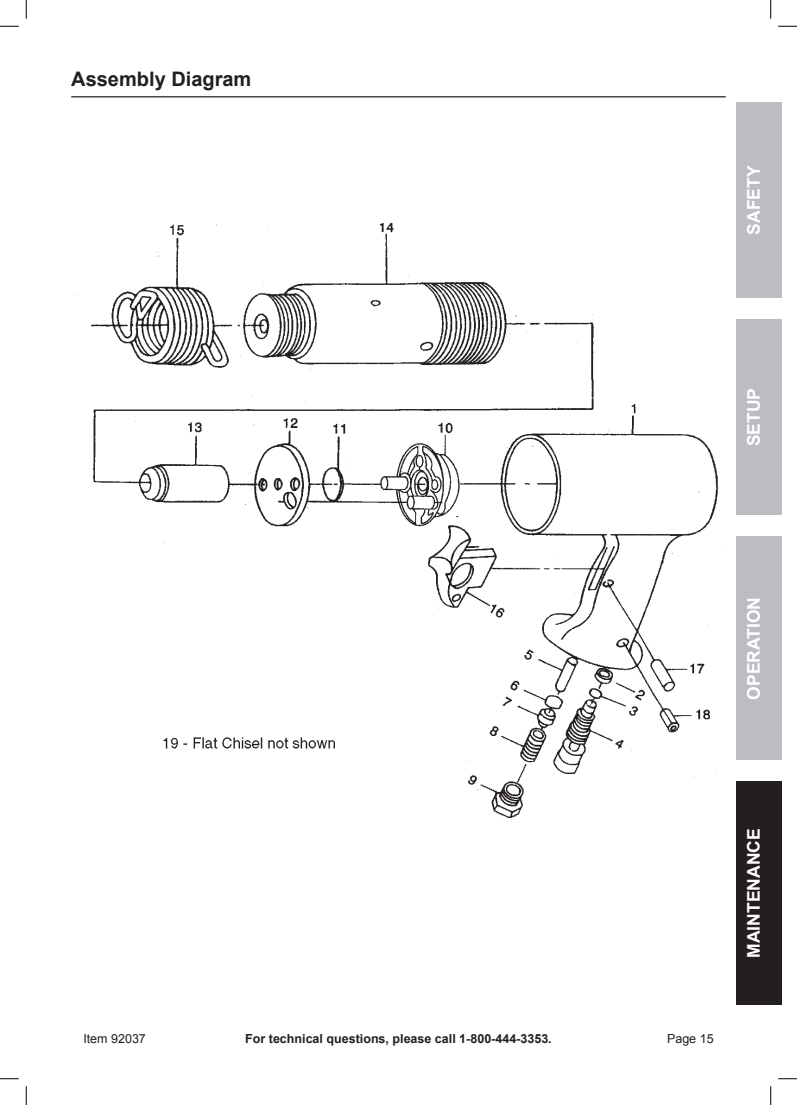
<style>
.page{position:relative;width:797px;height:1105px;background:#fff}
.page>*{position:absolute;margin:0;border:0;box-sizing:border-box;transform-origin:0 0}
.t1{font:700 20px "Arial";color:#231f20}
.t2{font:700 17.5px "Arial";color:#fff}
.t3{font:700 12.5px "Arial";color:#231f20}
.t4{font:12.5px "Arial";color:#231f20}
</style>
<div class="page">
<div style="left:736px;top:102px;width:45px;height:196px;background:#bcbdc0"></div>
<div style="left:736px;top:536px;width:45px;height:224px;background:#bcbdc0"></div>
<div style="left:736px;top:319px;width:45px;height:196px;background:#bcbdc0"></div>
<div style="left:736px;top:781px;width:45px;height:224px;background:#231f20"></div>
<hr style="left:71px;top:96px;width:654px;height:1px;background:#231f20">
<img style="left:74px;top:223px;width:645px;height:600px">
<svg style="left:0;top:25px;width:19px;height:2px"></svg>
<svg style="left:778px;top:25px;width:19px;height:2px"></svg>
<svg style="left:0;top:1078px;width:19px;height:1px"></svg>
<svg style="left:778px;top:1078px;width:19px;height:1px"></svg>
<svg style="left:25px;top:0;width:2px;height:19px"></svg>
<svg style="left:25px;top:1086px;width:2px;height:19px"></svg>
<svg style="left:770px;top:0;width:1px;height:19px"></svg>
<svg style="left:770px;top:1086px;width:1px;height:19px"></svg>
<h1 class="t1" style="left:71px;top:66px;width:182px">Assembly Diagram</h1>
<h2 class="t2" style="left:742px;top:235px;width:69px;rotate:-90deg">Saf ety</h2>
<h2 class="t2" style="left:742px;top:446px;width:58px;rotate:-90deg">Setup</h2>
<h2 class="t2" style="left:742px;top:700px;width:104px;rotate:-90deg">Operation</h2>
<p class="t4" style="left:83px;top:1030px;width:64px">Item 92037</p>
<p class="t3" style="left:245px;top:1030px;width:308px">For technical questions, please call 1-800-444-3353.</p>
<p class="t4" style="left:667px;top:1030px;width:48px">Page 15</p>
<h2 class="t2" style="left:742px;top:958px;width:131px;rotate:-90deg">Maintenance</h2>
</div>
